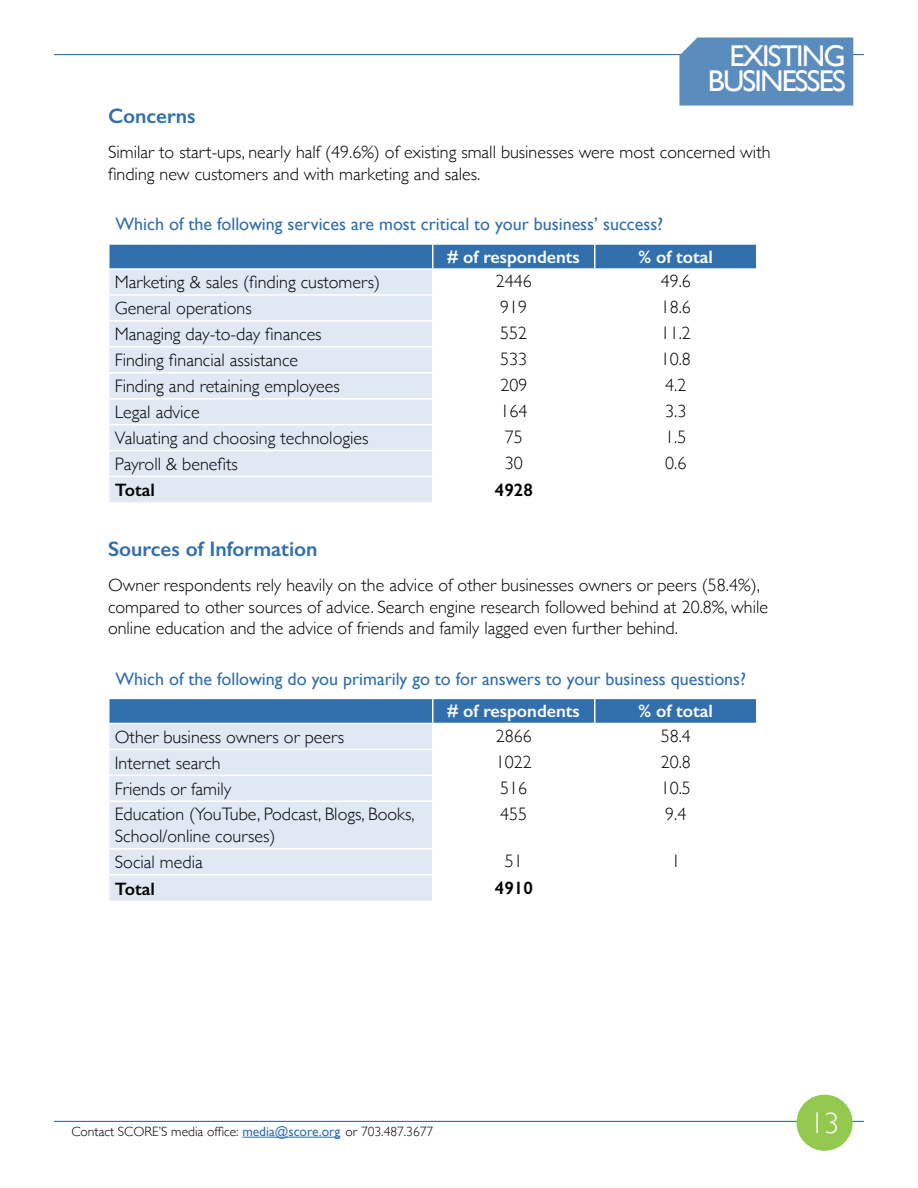
<style>
.page{position:relative;width:918px;height:1188px;background:#fff}
.page>*{position:absolute;margin:0;border:0;box-sizing:border-box;transform-origin:0 0}
.t1{font:30px/25.2px "Gill Sans";letter-spacing:-.06em;color:#fff;text-align:right}
.t2{font:300 30px "Gill Sans";color:#fff}
.t3{font:600 21px "Gill Sans";color:#316fad}
.t4{font:300 18px/21.6px "Gill Sans";color:#000}
.t5{font:18px "Gill Sans";color:#316fad}
.t6{font:600 18px "Gill Sans";color:#fff}
.t7{font:600 18px "Gill Sans";color:#000}
.t8{font:300 13.5px "Gill Sans";color:#000}
.s1{font-weight:400;color:#316fad}
</style>
<div class="page">
<hr style="left:54px;top:1121px;width:810px;height:1px;background:#316fad">
<hr style="left:54px;top:54px;width:810px;height:1px;background:#316fad">
<hr style="left:242px;top:1137px;width:98px;height:1px;background:#316fad">
<div style="left:796px;top:1095px;width:57px;height:56px;background:#93c94e;border-radius:50%"></div>
<div style="left:110px;top:245px;width:646px;height:23px;background:#316fad"></div>
<div style="left:110px;top:270px;width:322px;height:232px;background:#e0e9f3"></div>
<hr style="left:432px;top:245px;width:2px;height:23px;background:#fff">
<hr style="left:594px;top:245px;width:2px;height:23px;background:#fff">
<hr style="left:108px;top:294px;width:325px;height:2px;background:#fff">
<hr style="left:108px;top:320px;width:325px;height:2px;background:#fff">
<hr style="left:108px;top:346px;width:325px;height:2px;background:#fff">
<hr style="left:108px;top:372px;width:325px;height:2px;background:#fff">
<hr style="left:108px;top:398px;width:325px;height:1px;background:#fff">
<hr style="left:108px;top:424px;width:325px;height:1px;background:#fff">
<hr style="left:108px;top:450px;width:325px;height:1px;background:#fff">
<hr style="left:108px;top:476px;width:325px;height:1px;background:#fff">
<svg style="left:110px;top:699px;width:646px;height:24px;background:#3471ae"></svg>
<div style="left:110px;top:724px;width:322px;height:177px;background:#e0e9f3"></div>
<hr style="left:432px;top:699px;width:2px;height:24px;background:#fff">
<hr style="left:594px;top:699px;width:2px;height:24px;background:#fff">
<hr style="left:108px;top:749px;width:325px;height:1px;background:#fff">
<hr style="left:108px;top:775px;width:325px;height:1px;background:#fff">
<hr style="left:108px;top:801px;width:325px;height:1px;background:#fff">
<hr style="left:108px;top:848px;width:325px;height:2px;background:#fff">
<hr style="left:108px;top:874px;width:325px;height:2px;background:#fff">
<div style="left:679px;top:38px;width:174px;height:68px;background:#5b8cbe"></div>
<h1 class="t1" style="left:708px;top:43px;width:139px">EXISTING<br>BUSINESSES</h1>
<p class="t3" style="left:108px;top:103px;width:89px">Concerns</p>
<p class="t4" style="left:108px;top:141px;width:664px">Similar to start-ups, nearly half (49.6%) of existing small businesses were most concerned with finding new customers and with marketing and sales.</p>
<p class="t5" style="left:116px;top:214px;width:549px">Which of the following services are most critical to your business’ success?</p>
<p class="t6" style="left:448px;top:246px;width:134px"># of respondents</p>
<p class="t6" style="left:638px;top:246px;width:76px">% of total</p>
<p class="t4" style="left:115px;top:271px;width:267px">Marketing &amp; sales (finding customers)</p>
<p class="t4" style="left:496px;top:270px;width:37px">2446</p>
<p class="t4" style="left:661px;top:270px;width:32px">49.6</p>
<p class="t4" style="left:115px;top:297px;width:138px">General operations</p>
<p class="t4" style="left:500px;top:296px;width:28px">919</p>
<p class="t4" style="left:661px;top:296px;width:32px">18.6</p>
<p class="t4" style="left:115px;top:323px;width:208px">Managing day-to-day finances</p>
<p class="t4" style="left:500px;top:322px;width:28px">552</p>
<p class="t4" style="left:661px;top:322px;width:32px">11.2</p>
<p class="t4" style="left:115px;top:349px;width:185px">Finding financial assistance</p>
<p class="t4" style="left:500px;top:348px;width:28px">533</p>
<p class="t4" style="left:661px;top:348px;width:32px">10.8</p>
<p class="t4" style="left:115px;top:374px;width:226px">Finding and retaining employees</p>
<p class="t4" style="left:500px;top:374px;width:28px">209</p>
<p class="t4" style="left:665px;top:374px;width:23px">4.2</p>
<p class="t4" style="left:115px;top:400px;width:86px">Legal advice</p>
<p class="t4" style="left:500px;top:400px;width:28px">164</p>
<p class="t4" style="left:665px;top:400px;width:23px">3.3</p>
<p class="t4" style="left:115px;top:426px;width:255px">Valuating and choosing technologies</p>
<p class="t4" style="left:505px;top:426px;width:19px">75</p>
<p class="t4" style="left:665px;top:426px;width:23px">1.5</p>
<p class="t4" style="left:115px;top:452px;width:125px">Payroll &amp; benefits</p>
<p class="t4" style="left:505px;top:452px;width:19px">30</p>
<p class="t4" style="left:665px;top:452px;width:23px">0.6</p>
<p class="t7" style="left:115px;top:479px;width:42px">Total</p>
<p class="t7" style="left:495px;top:479px;width:40px">4928</p>
<p class="t3" style="left:108px;top:536px;width:211px">Sources of Information</p>
<p class="t4" style="left:108px;top:574px;width:662px">Owner respondents rely heavily on the advice of other businesses owners or peers (58.4%), compared to other sources of advice. Search engine research followed behind at 20.8%, while online education and the advice of friends and family lagged even further behind.</p>
<p class="t5" style="left:116px;top:668px;width:632px">Which of the following do you primarily go to for answers to your business questions?</p>
<p class="t6" style="left:448px;top:700px;width:134px"># of respondents</p>
<p class="t6" style="left:638px;top:700px;width:76px">% of total</p>
<p class="t4" style="left:115px;top:725px;width:231px">Other business owners or peers</p>
<p class="t4" style="left:496px;top:724px;width:37px">2866</p>
<p class="t4" style="left:661px;top:724px;width:32px">58.4</p>
<p class="t4" style="left:115px;top:751px;width:107px">Internet search</p>
<p class="t4" style="left:496px;top:750px;width:37px">1022</p>
<p class="t4" style="left:661px;top:750px;width:32px">20.8</p>
<p class="t4" style="left:115px;top:777px;width:118px">Friends or family</p>
<p class="t4" style="left:500px;top:776px;width:28px">516</p>
<p class="t4" style="left:661px;top:776px;width:32px">10.5</p>
<p class="t4" style="left:115px;top:803px;width:301px">Education (YouTube, Podcast, Blogs, Books,<br>School/online courses)</p>
<p class="t4" style="left:500px;top:802px;width:28px">455</p>
<p class="t4" style="left:665px;top:802px;width:23px">9.4</p>
<p class="t4" style="left:115px;top:850px;width:89px">Social media</p>
<p class="t4" style="left:505px;top:850px;width:19px">51</p>
<p class="t4" style="left:671px;top:850px;width:10px">1</p>
<p class="t7" style="left:115px;top:878px;width:42px">Total</p>
<p class="t7" style="left:495px;top:877px;width:40px">4910</p>
<p class="t8" style="left:72px;top:1121px;width:363px">Contact SCORE’S media office: <span class="s1">media@score.org</span> or 703.487.3677</p>
<h1 class="t2" style="left:810px;top:1099px;width:31px">13</h1>
</div>
